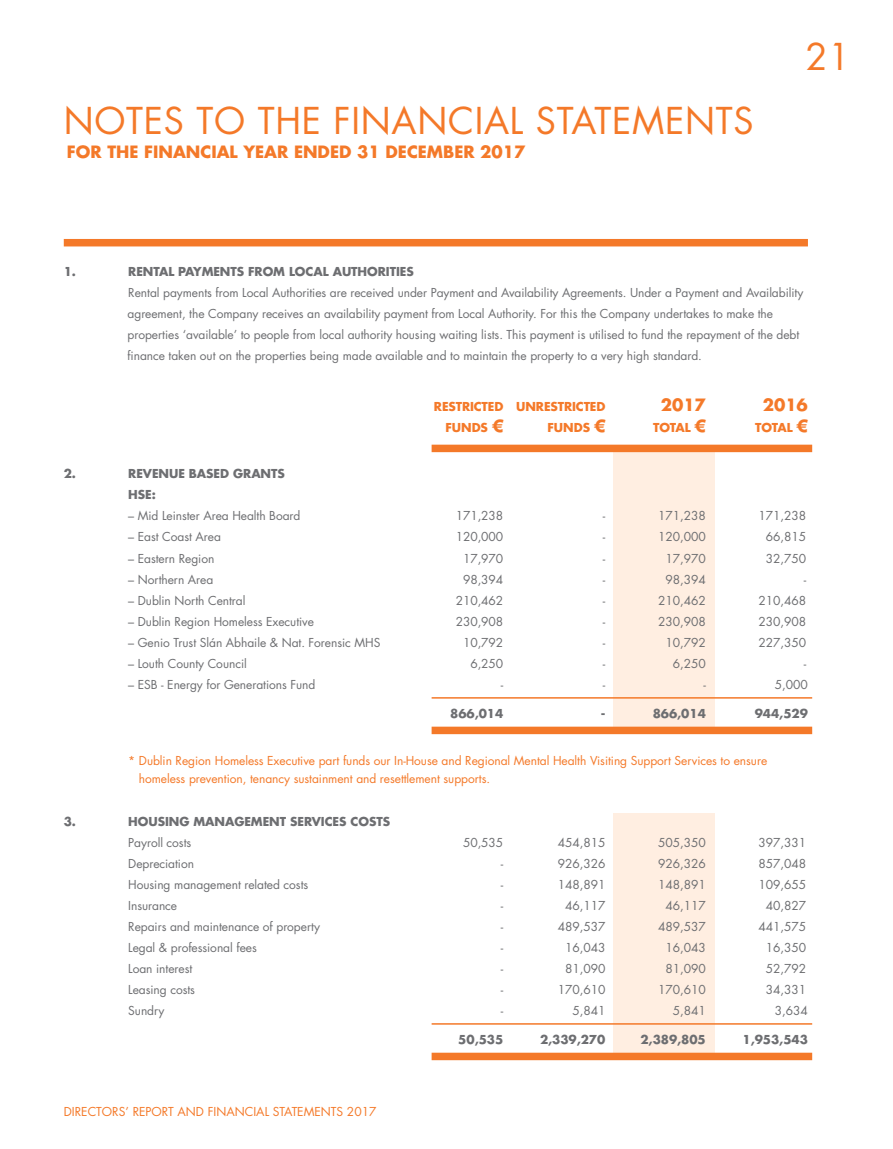
<style>
.page{position:relative;width:893px;height:1149px;background:#fff}
.page>*{position:absolute;margin:0;border:0;box-sizing:border-box;transform-origin:0 0}
.t1{font:36px "Futura LT";color:#f47929}
.t2{font:700 16.5px "Futura LT";letter-spacing:-.005em;color:#f47929}
.t3{font:12px/21px "Futura LT";letter-spacing:-.005em;color:#6d6e71}
.t4{font:12px/18.8px "Futura LT";color:#f47929}
.t5{font:700 12px "Futura LT";letter-spacing:-.005em;color:#6d6e71}
.t6{font:700 12px "Futura LT";letter-spacing:-.01em;color:#f47929}
.s1{font-size:16.5px}
</style>
<div class="page">
<div style="left:614px;top:446px;width:101px;height:283px;background:#ffeee1"></div>
<div style="left:614px;top:813px;width:101px;height:242px;background:#ffeee1"></div>
<div style="left:64px;top:239px;width:744px;height:7px;background:#f47929"></div>
<div style="left:432px;top:444px;width:380px;height:8px;background:#f47929"></div>
<hr style="left:432px;top:697px;width:380px;height:1px;background:#f47929">
<div style="left:432px;top:726px;width:380px;height:8px;background:#f47929"></div>
<hr style="left:432px;top:1022px;width:380px;height:2px;background:#f47929">
<div style="left:432px;top:1052px;width:380px;height:7px;background:#f47929"></div>
<h1 class="t1" style="left:64px;top:98px;width:25px">NOTES</h1>
<h1 class="t1" style="left:197px;top:98px;width:159px">TO THE FINANCIAL</h1>
<h1 class="t1" style="left:536px;top:98px;width:23px">STATEMENTS</h1>
<h2 class="t2" style="left:67px;top:141px;width:13px">FOR</h2>
<h2 class="t2" style="left:107px;top:141px;width:12px">THE</h2>
<h2 class="t2" style="left:144px;top:141px;width:12px">FINANCIAL</h2>
<h2 class="t2" style="left:243px;top:141px;width:13px">YEAR</h2>
<h2 class="t2" style="left:294px;top:141px;width:13px">ENDED</h2>
<h2 class="t2" style="left:357px;top:141px;width:41px">31 DECEMBER</h2>
<h2 class="t2" style="left:480px;top:141px;width:47px">2017</h2>
<h1 class="t1" style="left:805px;top:34px;width:47px">21</h1>
<p class="t5" style="left:64px;top:264px;width:44px">1. R</p>
<p class="t5" style="left:136px;top:264px;width:279px">ENTAL PAYMENTS FROM LOCAL AUTHORITIES</p>
<p class="t3" style="left:128px;top:282px;width:677px">Rental payments from Local Authorities are received under Payment and Availability Agreements. Under a Payment and Availability agreement, the Company receives an availability payment from Local Authority. For this the Company undertakes to make the properties ‘available’ to people from local authority housing waiting lists. This payment is utilised to fund the repayment of the debt finance taken out on the properties being made available and to maintain the property to a very high standard.</p>
<p class="t6" style="left:434px;top:398px;width:173px">RESTRICTED U NRESTRICTED</p>
<h2 class="t2" style="left:661px;top:393px;width:47px">2017</h2>
<h2 class="t2" style="left:763px;top:393px;width:47px">2016</h2>
<p class="t6" style="left:492px;top:419px;width:27px"><span class="s1">€</span> FUNDS</p>
<h2 class="t2" style="left:594px;top:414px;width:13px">€</h2>
<p class="t6" style="left:653px;top:419px;width:82px">TOTAL <span class="s1">€</span> T</p>
<p class="t6" style="left:761px;top:419px;width:48px">OTAL <span class="s1">€</span></p>
<p class="t5" style="left:64px;top:466px;width:44px">2. R</p>
<p class="t5" style="left:136px;top:466px;width:150px">EVENUE BASED GRANTS</p>
<p class="t5" style="left:128px;top:487px;width:9px">HSE</p>
<p class="t5" style="left:152px;top:487px;width:6px">:</p>
<p class="t3" style="left:128px;top:505px;width:174px">– Mid Leinster Area Health Board</p>
<p class="t3" style="left:456px;top:505px;width:49px">171,238</p>
<p class="t3" style="left:603px;top:505px;width:4px">-</p>
<p class="t3" style="left:658px;top:505px;width:49px">171,238</p>
<p class="t3" style="left:759px;top:505px;width:49px">171,238</p>
<p class="t3" style="left:128px;top:526px;width:94px">– East Coast Area</p>
<p class="t3" style="left:456px;top:526px;width:49px">120,000</p>
<p class="t3" style="left:603px;top:526px;width:4px">-</p>
<p class="t3" style="left:658px;top:526px;width:49px">120,000</p>
<p class="t3" style="left:766px;top:526px;width:42px">66,815</p>
<p class="t3" style="left:128px;top:547px;width:88px">– Eastern Region</p>
<p class="t3" style="left:463px;top:547px;width:42px">17,970</p>
<p class="t3" style="left:603px;top:547px;width:4px">-</p>
<p class="t3" style="left:665px;top:547px;width:42px">17,970</p>
<p class="t3" style="left:766px;top:547px;width:42px">32,750</p>
<p class="t3" style="left:128px;top:568px;width:87px">– N orthern Area</p>
<p class="t3" style="left:463px;top:568px;width:42px">98,394</p>
<p class="t3" style="left:603px;top:568px;width:4px">-</p>
<p class="t3" style="left:665px;top:568px;width:42px">98,394</p>
<p class="t3" style="left:804px;top:568px;width:4px">-</p>
<p class="t3" style="left:128px;top:589px;width:119px">– Dublin North Central</p>
<p class="t3" style="left:456px;top:589px;width:49px">210,462</p>
<p class="t3" style="left:603px;top:589px;width:4px">-</p>
<p class="t3" style="left:658px;top:589px;width:49px">210,462</p>
<p class="t3" style="left:759px;top:589px;width:49px">210,468</p>
<p class="t3" style="left:128px;top:610px;width:187px">– Dublin Region Homeless Executive</p>
<p class="t3" style="left:456px;top:610px;width:49px">230,908</p>
<p class="t3" style="left:603px;top:610px;width:4px">-</p>
<p class="t3" style="left:658px;top:610px;width:49px">230,908</p>
<p class="t3" style="left:759px;top:610px;width:49px">230,908</p>
<p class="t3" style="left:128px;top:631px;width:250px">– Genio Trust Slán Abhaile &amp; Nat. Forensic MHS</p>
<p class="t3" style="left:463px;top:631px;width:42px">10,792</p>
<p class="t3" style="left:603px;top:631px;width:4px">-</p>
<p class="t3" style="left:665px;top:631px;width:42px">10,792</p>
<p class="t3" style="left:759px;top:631px;width:49px">227,350</p>
<p class="t3" style="left:128px;top:652px;width:120px">– Louth County Council</p>
<p class="t3" style="left:470px;top:652px;width:35px">6,250</p>
<p class="t3" style="left:603px;top:652px;width:4px">-</p>
<p class="t3" style="left:673px;top:652px;width:35px">6,250</p>
<p class="t3" style="left:804px;top:652px;width:4px">-</p>
<p class="t3" style="left:128px;top:673px;width:189px">– ESB - Energy for Generations Fund</p>
<p class="t3" style="left:501px;top:673px;width:4px">-</p>
<p class="t3" style="left:603px;top:673px;width:4px">-</p>
<p class="t3" style="left:703px;top:673px;width:4px">-</p>
<p class="t3" style="left:775px;top:673px;width:35px">5,000</p>
<p class="t5" style="left:450px;top:705px;width:55px">866,014</p>
<p class="t5" style="left:601px;top:705px;width:6px">-</p>
<p class="t5" style="left:653px;top:705px;width:55px">866,014</p>
<p class="t5" style="left:755px;top:705px;width:55px">944,529</p>
<p class="t4" style="left:139px;top:750px;width:630px;text-indent:-10px">* Dublin Region Homeless Executive part funds our In-House and Regional Mental Health Visiting Support Services to ensure homeless prevention, tenancy sustainment and resettlement supports.</p>
<p class="t5" style="left:64px;top:812px;width:44px">3. H</p>
<p class="t5" style="left:138px;top:812px;width:254px">OUSING MANAGEMENT SERVICES COSTS</p>
<p class="t3" style="left:128px;top:831px;width:65px">Payroll costs</p>
<p class="t3" style="left:463px;top:831px;width:42px">50,535</p>
<p class="t3" style="left:558px;top:831px;width:49px">454,815</p>
<p class="t3" style="left:658px;top:831px;width:49px">505,350</p>
<p class="t3" style="left:759px;top:831px;width:49px">397,331</p>
<p class="t3" style="left:128px;top:852px;width:67px">Depreciation</p>
<p class="t3" style="left:501px;top:852px;width:4px">-</p>
<p class="t3" style="left:558px;top:852px;width:49px">926,326</p>
<p class="t3" style="left:658px;top:852px;width:49px">926,326</p>
<p class="t3" style="left:759px;top:852px;width:49px">857,048</p>
<p class="t3" style="left:128px;top:873px;width:181px">Housing management related costs</p>
<p class="t3" style="left:501px;top:873px;width:4px">-</p>
<p class="t3" style="left:558px;top:873px;width:49px">148,891</p>
<p class="t3" style="left:658px;top:873px;width:49px">148,891</p>
<p class="t3" style="left:759px;top:873px;width:49px">109,655</p>
<p class="t3" style="left:64px;top:894px;width:35px">I</p>
<p class="t3" style="left:131px;top:894px;width:48px">nsurance</p>
<p class="t3" style="left:501px;top:894px;width:4px">-</p>
<p class="t3" style="left:565px;top:894px;width:42px">46,117</p>
<p class="t3" style="left:665px;top:894px;width:42px">46,117</p>
<p class="t3" style="left:766px;top:894px;width:42px">40,827</p>
<p class="t3" style="left:128px;top:915px;width:193px">Repairs and maintenance of property</p>
<p class="t3" style="left:501px;top:915px;width:4px">-</p>
<p class="t3" style="left:558px;top:915px;width:49px">489,537</p>
<p class="t3" style="left:658px;top:915px;width:49px">489,537</p>
<p class="t3" style="left:759px;top:915px;width:49px">441,575</p>
<p class="t3" style="left:128px;top:936px;width:130px">Legal &amp; professional fees</p>
<p class="t3" style="left:501px;top:936px;width:4px">-</p>
<p class="t3" style="left:565px;top:936px;width:42px">16,043</p>
<p class="t3" style="left:665px;top:936px;width:42px">16,043</p>
<p class="t3" style="left:766px;top:936px;width:42px">16,350</p>
<p class="t3" style="left:128px;top:957px;width:66px">Loan interest</p>
<p class="t3" style="left:501px;top:957px;width:4px">-</p>
<p class="t3" style="left:565px;top:957px;width:42px">81,090</p>
<p class="t3" style="left:665px;top:957px;width:42px">81,090</p>
<p class="t3" style="left:766px;top:957px;width:42px">52,792</p>
<p class="t3" style="left:128px;top:978px;width:68px">Leasing costs</p>
<p class="t3" style="left:501px;top:978px;width:4px">-</p>
<p class="t3" style="left:558px;top:978px;width:49px">170,610</p>
<p class="t3" style="left:658px;top:978px;width:49px">170,610</p>
<p class="t3" style="left:766px;top:978px;width:42px">34,331</p>
<p class="t3" style="left:64px;top:999px;width:37px">S</p>
<p class="t3" style="left:135px;top:999px;width:31px">undry</p>
<p class="t3" style="left:501px;top:999px;width:4px">-</p>
<p class="t3" style="left:572px;top:999px;width:35px">5,841</p>
<p class="t3" style="left:673px;top:999px;width:35px">5,841</p>
<p class="t3" style="left:775px;top:999px;width:35px">3,634</p>
<p class="t5" style="left:458px;top:1031px;width:47px">50,535</p>
<p class="t5" style="left:540px;top:1031px;width:67px">2,339,270</p>
<p class="t5" style="left:640px;top:1031px;width:67px">2,389,805</p>
<p class="t5" style="left:742px;top:1031px;width:67px">1,953,543</p>
<p class="t4" style="left:64px;top:1101px;width:314px">Directors’ report and financial statements 2017</p>
</div>
